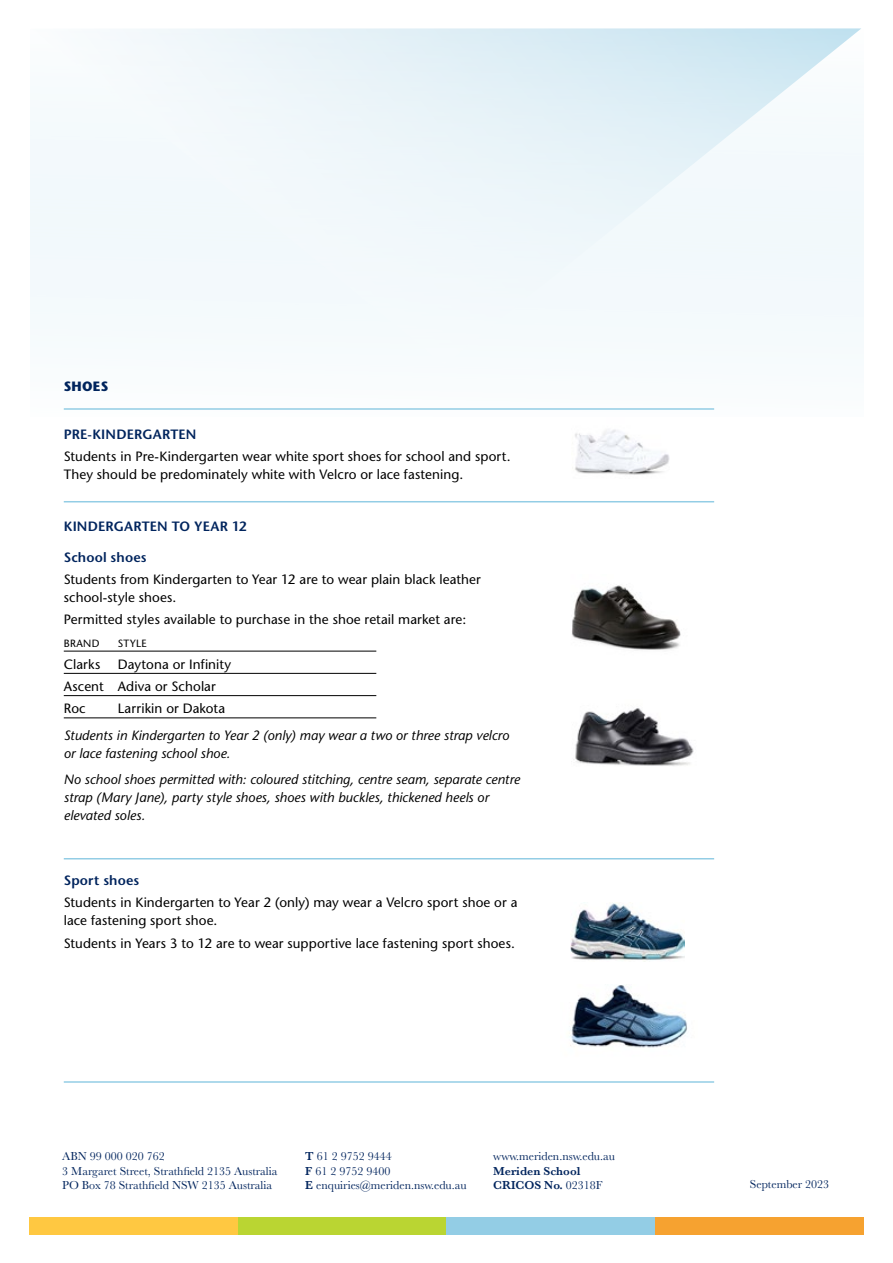
<style>
.page{position:relative;width:893px;height:1263px;background:#fff}
.page>*{position:absolute;margin:0;border:0;box-sizing:border-box;transform-origin:0 0}
.t1{font:13.5px/18px "Stone Sans";letter-spacing:.005em;color:#000}
.t2{font:italic 13.5px/18px "Stone Sans";color:#000}
.t3{font:600 13.5px "Stone Sans";letter-spacing:.01em;color:#00245d}
.t4{font:700 13.5px "Stone Sans";letter-spacing:.02em;color:#00245d}
.t5{font:12px/14.4px "Baskerville";color:#00245d}
.t6{font:600 12px/14.4px "Baskerville";color:#00245d}
.t7{font:10.5px "Stone Sans";letter-spacing:.03em;color:#000}
.s1{font-weight:600}
.s2{font-weight:400}
</style>
<div class="page">
<div style="left:30px;top:1217px;width:208px;height:17px;background:#ffc841"></div>
<div style="left:238px;top:1217px;width:208px;height:17px;background:#bad532"></div>
<div style="left:446px;top:1217px;width:209px;height:17px;background:#93cde5"></div>
<div style="left:655px;top:1217px;width:208px;height:17px;background:#f6a230"></div>
<div style="left:30px;top:29px;width:833px;height:388px;background:#f5fafc"></div>
<svg style="left:204px;top:28px;width:657px;height:221px"></svg>
<hr style="left:64px;top:651px;width:312px;height:1px;background:#000">
<hr style="left:64px;top:673px;width:312px;height:1px;background:#000">
<hr style="left:64px;top:695px;width:312px;height:1px;background:#000">
<hr style="left:64px;top:718px;width:312px;height:1px;background:#000">
<img style="left:572px;top:585px;width:109px;height:65px">
<img style="left:573px;top:708px;width:121px;height:58px">
<img style="left:575px;top:429px;width:95px;height:46px">
<img style="left:569px;top:985px;width:119px;height:63px">
<img style="left:571px;top:903px;width:113px;height:59px">
<hr style="left:64px;top:501px;width:650px;height:1px;background:#93cde5">
<hr style="left:64px;top:408px;width:650px;height:2px;background:#93cde5">
<hr style="left:64px;top:858px;width:650px;height:1px;background:#93cde5">
<hr style="left:64px;top:1081px;width:650px;height:2px;background:#93cde5">
<p class="t4" style="left:64px;top:378px;width:46px">SHOES</p>
<p class="t3" style="left:64px;top:426px;width:134px">PRE-KINDERGARTEN</p>
<p class="t1" style="left:64px;top:447px;width:448px">Students in Pre-Kindergarten wear white sport shoes for school and sport.<br>They should be predominately white with Velcro or lace fastening.</p>
<p class="t3" style="left:64px;top:518px;width:184px">KINDERGARTEN TO YEAR 12</p>
<p class="t3" style="left:64px;top:549px;width:84px">School shoes</p>
<p class="t1" style="left:64px;top:570px;width:419px">Students from Kindergarten to Year 12 are to wear plain black leather school-style shoes.</p>
<p class="t1" style="left:64px;top:611px;width:404px">Permitted styles available to purchase in the shoe retail market are:</p>
<p class="t7" style="left:64px;top:637px;width:37px">BRAND</p>
<p class="t7" style="left:118px;top:637px;width:30px">STYLE</p>
<p class="t1" style="left:64px;top:655px;width:38px">Clarks</p>
<p class="t1" style="left:64px;top:653px;width:169px;line-height:22.2px;text-indent:54px">Daytona or Infinity<br>Ascent Adiva or Scholar<br>Roc</p>
<p class="t1" style="left:118px;top:700px;width:109px">Larrikin or Dakota</p>
<p class="t2" style="left:64px;top:726px;width:447px">Students in Kindergarten to Year 2 (only) may wear a two or three strap velcro or lace fastening school shoe.</p>
<p class="t2" style="left:64px;top:771px;width:458px">No school shoes permitted with: coloured stitching, centre seam, separate centre strap (Mary Jane), party style shoes, shoes with buckles, thickened heels or elevated soles.</p>
<p class="t3" style="left:64px;top:872px;width:77px">Sport shoes</p>
<p class="t1" style="left:64px;top:894px;width:455px">Students in Kindergarten to Year 2 (only) may wear a Velcro sport shoe or a lace fastening sport shoe.</p>
<p class="t1" style="left:64px;top:934px;width:453px">Students in Years 3 to 12 are to wear supportive lace fastening sport shoes.</p>
<p class="t5" style="left:62px;top:1149px;width:217px">ABN 99 000 020 762<br>3 Margaret Street, Strathfield 2135 Australia<br>PO Box 78 Strathfield NSW 2135 Australia</p>
<p class="t5" style="left:305px;top:1149px;width:163px"><span class="s1">T</span> 61 2 9752 9444<br><span class="s1">F</span> 61 2 9752 9400<br><span class="s1">E</span> enquiries@meriden.nsw.edu.au</p>
<p class="t5" style="left:493px;top:1149px;width:123px">www.meriden.nsw.edu.au</p>
<p class="t6" style="left:493px;top:1163px;width:111px">Meriden School<br>CRICOS No. <span class="s2">02318F</span></p>
<p class="t5" style="left:750px;top:1177px;width:81px">September 2023</p>
</div>
